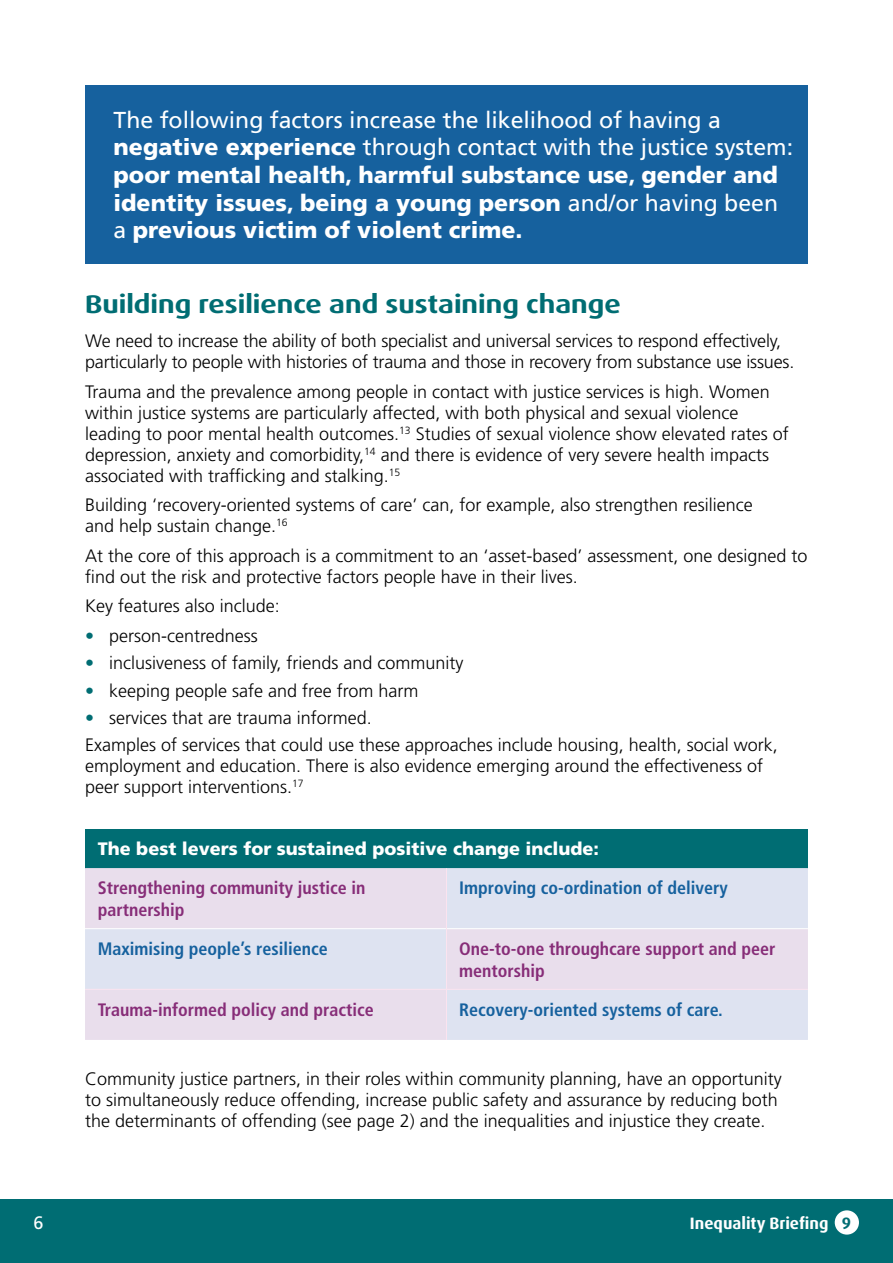
<style>
.page{position:relative;width:893px;height:1263px;background:#fff}
.page>*{position:absolute;margin:0;border:0;box-sizing:border-box;transform-origin:0 0}
.A_head{font:700 expanded 25.5px "Dax OT";color:#006d73}
.Body_text{font:23.1px/27.6px "Frutiger LT Std";color:#fff}
.Body_text-2{font:300 18px/21px "Frutiger LT Std";color:#000}
.t1{font:700 condensed 18px/21.6px "Frutiger LT Std";color:#872d78}
.t2{font:700 condensed 18px "Frutiger LT Std";color:#16619e}
.Body_text-3{font:900 18px "Frutiger LT Std";color:#fff}
.t3{font:18px "Frutiger LT Std";color:#fff}
.t4{font:700 16.5px "Dax OT";color:#fff}
.s1{font-family:"Frutiger";font-weight:900}
.s2{font-weight:700}
.s3{font-weight:900}
.s4{font-weight:700;color:#006d73}
.s5{color:#006d73}
</style>
<div class="page">
<div style="left:0;top:1199px;width:893px;height:64px;background:#006d73"></div>
<div style="left:835px;top:1210px;width:24px;height:24px;background:#fff;border-radius:50%"></div>
<div style="left:85px;top:829px;width:723px;height:39px;background:#006d73"></div>
<div style="left:85px;top:868px;width:723px;height:172px;background:#e4e0ed"></div>
<hr style="left:85px;top:928px;width:361px;height:1px;background:#fff">
<hr style="left:447px;top:928px;width:361px;height:1px;background:#fff">
<hr style="left:446px;top:868px;width:1px;height:61px;background:#fbe3ef">
<hr style="left:446px;top:929px;width:1px;height:60px;background:#fbe3ef">
<hr style="left:446px;top:990px;width:1px;height:50px;background:#fbe3ef">
<hr style="left:85px;top:989px;width:361px;height:1px;background:#fbe3ef">
<hr style="left:446px;top:989px;width:362px;height:1px;background:#fbe3ef">
<div style="left:85px;top:85px;width:723px;height:179px;background:#16619e"></div>
<p class="Body_text" style="left:114px;top:106px;width:681px">The following factors increase the likelihood of having a <span class="s1">negative experience</span> through contact with the justice system: <span class="s1">poor mental health</span><span class="s2">,</span> <span class="s3">harmful substance use</span><span class="s2">,</span> <span class="s1">gender and identity issues</span><span class="s2">,</span> <span class="s3">being a young person</span> and/or having been a <span class="s1">previous victim of violent crime.</span></p>
<h2 class="A_head" style="left:85px;top:288px;width:537px">Building resilience and sustaining change</h2>
<p class="Body_text-2" style="left:85px;top:331px;width:711px">We need to increase the ability of both specialist and universal services to respond effectively, particularly to people with histories of trauma and those in recovery from substance use issues.</p>
<p class="Body_text-2" style="left:85px;top:381px;width:705px">Trauma and the prevalence among people in contact with justice services is high. Women within justice systems are particularly affected, with both physical and sexual violence leading to poor mental health outcomes.<sup>13</sup> Studies of sexual violence show elevated rates of depression, anxiety and comorbidity,<sup>14</sup> and there is evidence of very severe health impacts associated with trafficking and stalking.<sup>15</sup></p>
<p class="Body_text-2" style="left:85px;top:495px;width:669px">Building ‘recovery-oriented systems of care’ can, for example, also strengthen resilience and help sustain change.<sup>16</sup></p>
<p class="Body_text-2" style="left:85px;top:545px;width:724px">At the core of this approach is a commitment to an ‘asset-based’ assessment, one designed to find out the risk and protective factors people have in their lives.</p>
<p class="Body_text-2" style="left:85px;top:596px;width:196px">Key features also include:</p>
<p class="Body_text-2" style="left:85px;top:625px;width:174px"><span class="s4">•</span> person-centredness</p>
<p class="Body_text-2" style="left:85px;top:653px;width:380px"><span class="s4">•</span> inclusiveness of family, friends and community</p>
<p class="Body_text-2" style="left:85px;top:680px;width:335px"><span class="s4">•</span> keeping people safe and free from harm</p>
<p class="Body_text-2" style="left:85px;top:707px;width:288px"><span class="s4">•</span> services that are trauma informed.</p>
<p class="Body_text-2" style="left:85px;top:735px;width:694px">Examples of services that could use these approaches include housing, health, social work, employment and education. There is also evidence emerging around the effectiveness of peer support interventions.<sup>17</sup></p>
<p class="Body_text-3" style="left:98px;top:838px;width:503px">The best levers for sustained positive change include:</p>
<p class="t1" style="left:98px;top:877px;width:269px">Strengthening community justice in partnership</p>
<p class="t2" style="left:459px;top:877px;width:270px">Improving co-ordination of delivery</p>
<p class="t2" style="left:98px;top:938px;width:231px">Maximising people’s resilience</p>
<p class="t1" style="left:459px;top:938px;width:318px">One-to-one throughcare support and peer mentorship</p>
<p class="t1" style="left:98px;top:998px;width:277px">Trauma-informed policy and practice</p>
<p class="t2" style="left:459px;top:999px;width:265px">Recovery-oriented systems of care.</p>
<p class="Body_text-2" style="left:85px;top:1068px;width:698px">Community justice partners, in their roles within community planning, have an opportunity to simultaneously reduce offending, increase public safety and assurance by reducing both the determinants of offending (see page 2) and the inequalities and injustice they create.</p>
<p class="t3" style="left:33px;top:1212px;width:12px">6</p>
<p class="t4" style="left:690px;top:1212px;width:163px">Inequality Briefing <span class="s5">9</span></p>
</div>
